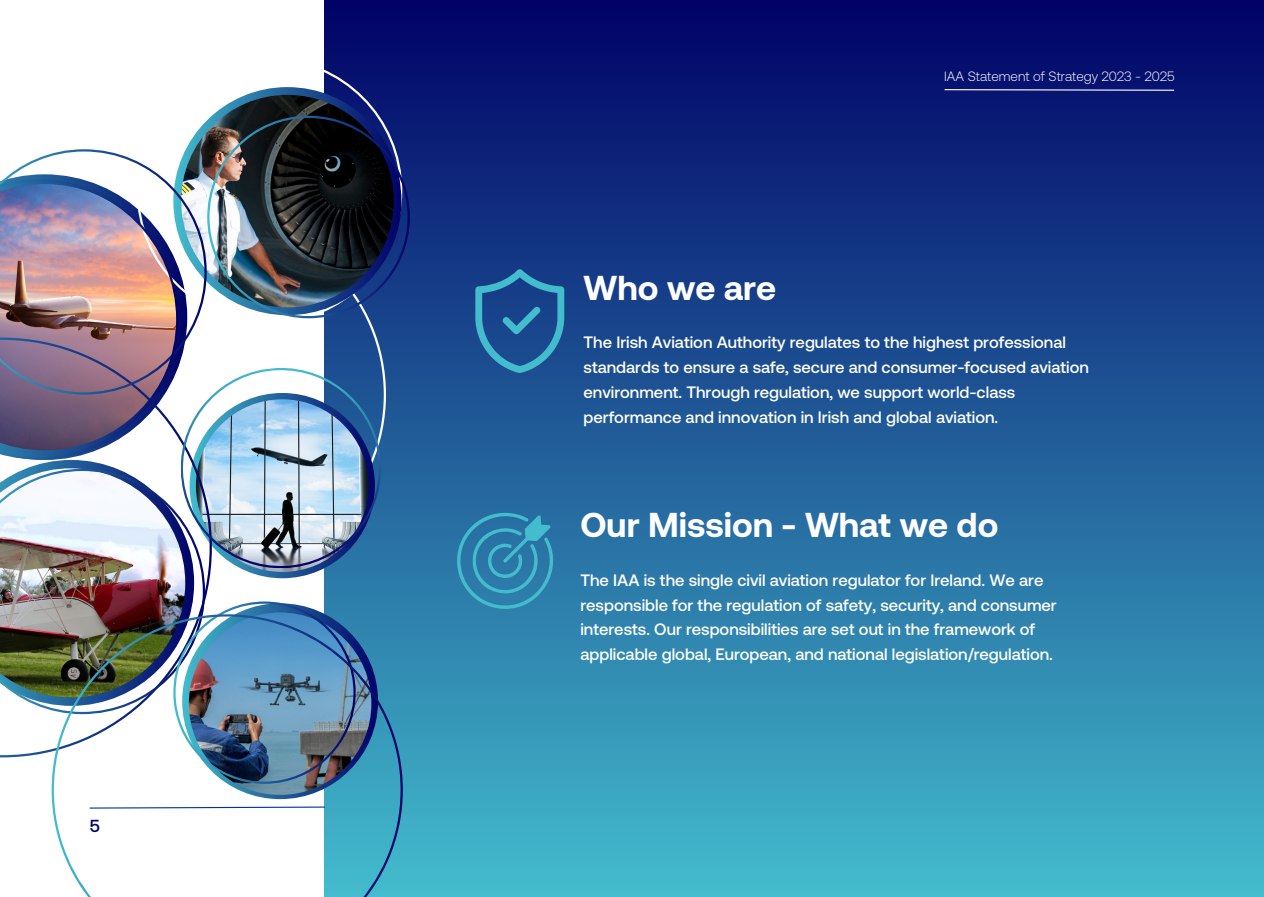
<style>
.page{position:relative;width:1264px;height:897px;background:#fff}
.page>*{position:absolute;margin:0;border:0;box-sizing:border-box;transform-origin:0 0}
.t1{font:700 34.5px "Aeonik";color:#fefefe}
.t2{font:500 17.4px "Aeonik";color:#006}
.t3{font:500 16.5px/24.8px "Aeonik";color:#fefefe}
.t4{font:300 13.5px "Aeonik";color:#fefefe}
</style>
<div class="page">
<div style="left:325px;top:0;width:938px;height:896px;background:linear-gradient(to bottom,#000167,#43bccd)"></div>
<svg style="left:457px;top:505px;width:107px;height:104px;background:#2e83ae"></svg>
<svg style="left:475px;top:269px;width:89px;height:104px;background:#22619b"></svg>
<svg style="left:244px;top:323px;width:142px;height:249px"></svg>
<svg style="left:188px;top:58px;width:214px;height:265px"></svg>
<svg style="left:173px;top:87px;width:228px;height:228px"></svg>
<img style="left:181px;top:95px;width:213px;height:212px;border-radius:50%">
<svg style="left:0;top:433px;width:211px;height:324px"></svg>
<img style="left:0;top:469px;width:205px;height:245px">
<svg style="left:4px;top:149px;width:203px;height:219px"></svg>
<img style="left:207px;top:116px;width:203px;height:202px">
<svg style="left:179px;top:366px;width:204px;height:204px"></svg>
<svg style="left:173px;top:601px;width:183px;height:13px"></svg>
<img style="left:52px;top:614px;width:351px;height:283px">
<img style="left:0;top:179px;width:178px;height:280px">
<svg style="left:89px;top:806px;width:237px;height:3px"></svg>
<svg style="left:943px;top:89px;width:232px;height:2px"></svg>
<p class="t2" style="left:90px;top:816px;width:12px">5</p>
<p class="t4" style="left:944px;top:68px;width:232px">IAA Statement of Strategy 2023 - 2025</p>
<p class="t1" style="left:583px;top:268px;width:194px">Who we are</p>
<p class="t3" style="left:583px;top:330px;width:507px">The Irish Aviation Authority regulates to the highest professional standards to ensure a safe, secure and consumer-focused aviation environment. Through regulation, we support world-class performance and innovation in Irish and global aviation.</p>
<p class="t1" style="left:580px;top:504px;width:419px">Our Mission - What we do</p>
<p class="t3" style="left:580px;top:567px;width:478px">The IAA is the single civil aviation regulator for Ireland. We are responsible for the regulation of safety, security, and consumer interests. Our responsibilities are set out in the framework of applicable global, European, and national legislation/regulation.</p>
</div>
